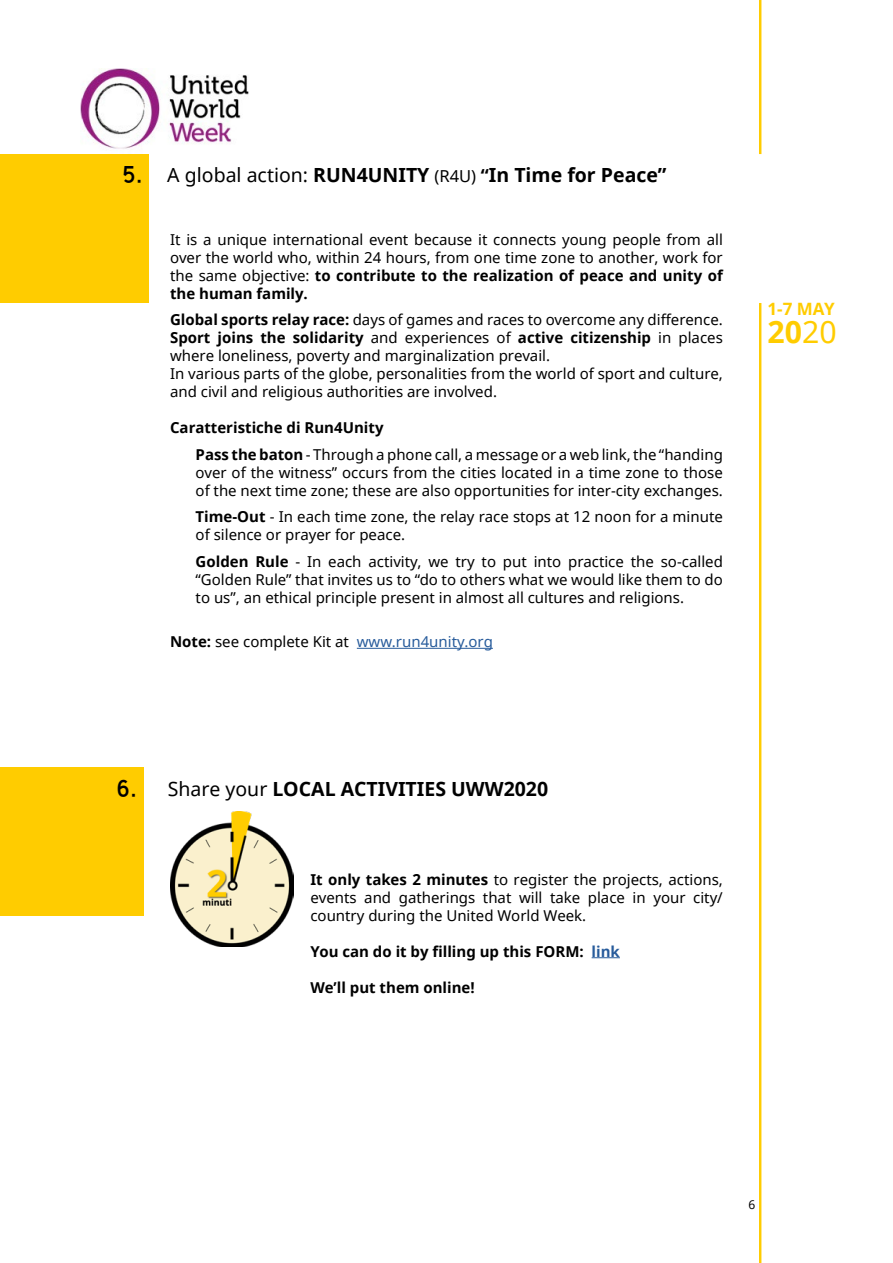
<style>
.page{position:relative;width:893px;height:1263px;background:#fff}
.page>*{position:absolute;margin:0;border:0;box-sizing:border-box;transform-origin:0 0}
.t1{font:700 30.3px "Noto Sans";color:#fc0}
.t2{font:700 19.5px "Noto Sans";color:#000}
.t3{font:700 16.95px "Noto Sans";color:#fc0}
.t4{font:15px/18px "Noto Sans";color:#000}
.t5{font:700 15px "Noto Sans";color:#000}
.t6{font:15px "Noto Sans";color:#275b9b}
.t7{font:12px "Noto Sans";color:#000}
.s1{font-family:"Nilland";font-weight:900;font-size:22.5px}
.s2{font-weight:400}
.s3{font-weight:400;font-size:16.5px}
.s4{font-size:18px}
.s5{font-weight:700}
.s6{font-weight:700;color:#000}
.s7{color:#000}
.s8{color:#275b9b}
</style>
<div class="page">
<hr style="left:759px;top:303px;width:2px;height:960px;background:#fc0">
<hr style="left:759px;top:0;width:2px;height:154px;background:#fc0">
<svg style="left:592px;top:957px;width:28px;height:1px"></svg>
<div style="left:0;top:154px;width:149px;height:149px;background:#fc0"></div>
<hr style="left:357px;top:648px;width:136px;height:1px;background:#275b9b">
<div style="left:0;top:767px;width:143px;height:149px;background:#fc0"></div>
<img style="left:170px;top:812px;width:124px;height:135px">
<img style="left:81px;top:69px;width:168px;height:80px">
<h2 class="t2" style="left:123px;top:161px;width:545px"><span class="s1">5.</span> <span class="s2">A global action:</span> RUN4UNITY <span class="s3">(R4U)</span> <span class="s4">“</span>In Time for Peace”</h2>
<p class="t4" style="left:170px;top:230px;width:554px;text-align:justify">It is a unique international event because it connects young people from all over the world who, within 24 hours, from one time zone to another, work for the same objective: <span class="s5">to contribute to the realization of peace and unity of the human family.</span></p>
<p class="t4" style="left:170px;top:310px;width:554px"><span class="s5">Global sports relay race:</span> days of games and races to overcome any difference.<br><span class="s5">Sport joins the solidarity</span> and experiences of <span class="s5">active citizenship</span> in places where loneliness, poverty and marginalization prevail.<br>In various parts of the globe, personalities from the world of sport and culture, and civil and religious authorities are involved.</p>
<p class="t4" style="left:196px;top:414px;width:529px;line-height:26.5px;text-indent:-26px"><span class="s5">Caratteristiche di Run4Unity<br>Pass the baton</span> - Through a phone call, a message or a web link, the “handing</p>
<p class="t4" style="left:196px;top:463px;width:529px">over of the witness” occurs from the cities located in a time zone to those of the next time zone; these are also opportunities for inter-city exchanges.</p>
<p class="t4" style="left:196px;top:507px;width:529px"><span class="s5">Time-Out</span> - In each time zone, the relay race stops at 12 noon for a minute of silence or prayer for peace.</p>
<p class="t4" style="left:196px;top:552px;width:529px;text-align:justify"><span class="s5">Golden Rule</span> - In each activity, we try to put into practice the so-called “Golden Rule” that invites us to “do to others what we would like them to do to us”, an ethical principle present in almost all cultures and religions.</p>
<p class="t6" style="left:170px;top:631px;width:324px"><span class="s6">Note:</span> <span class="s7">see complete Kit at</span> www.run4unity.org</p>
<p class="t3" style="left:767px;top:297px;width:69px">1-7 MAY</p>
<h1 class="t1" style="left:767px;top:311px;width:71px">20<span class="s2">20</span></h1>
<h2 class="t2" style="left:117px;top:775px;width:433px"><span class="s1">6.</span> <span class="s2">Share your</span> LOCAL ACTIVITIES UWW2020</h2>
<p class="t4" style="left:310px;top:870px;width:414px;text-align:justify"><span class="s5">It only takes 2 minutes</span> to register the projects, actions, events and gatherings that will take place in your city/ country during the United World Week.</p>
<p class="t5" style="left:310px;top:940px;width:311px">You can do it by filling up this FORM: <span class="s8">link</span></p>
<p class="t5" style="left:310px;top:976px;width:166px">We’ll put them online!</p>
<p class="t7" style="left:748px;top:1196px;width:8px">6</p>
</div>
